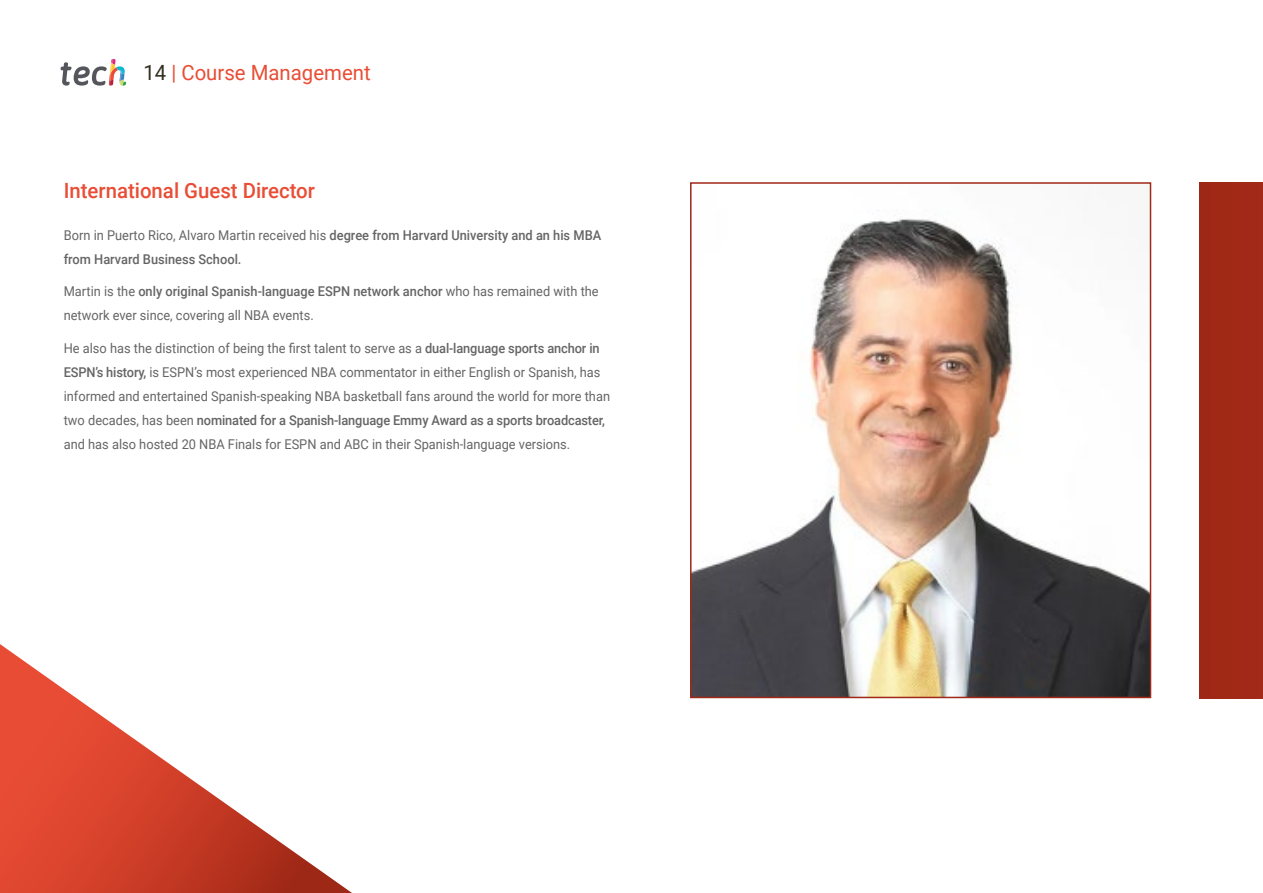
<style>
.page{position:relative;width:1263px;height:893px;background:#fff}
.page>*{position:absolute;margin:0;border:0;box-sizing:border-box;transform-origin:0 0}
.t1{font:500 21px "Roboto";color:#e94d35}
.t2{font:21px "Roboto";color:#e94d35}
.t3{font:13.5px/24px "Roboto";color:#656565;scale:.95 1}
.t4{font:500 13.5px/24px "Roboto";color:#656565;scale:.95 1}
.s1{color:#312e20}
.s2{font-weight:400}
.s3{font-weight:500}
</style>
<div class="page">
<img style="left:693px;top:185px;width:455px;height:510px">
<div style="left:690px;top:182px;width:461px;height:516px;border:2px solid #a02817"></div>
<svg style="left:0;top:644px;width:352px;height:249px"></svg>
<div style="left:1199px;top:182px;width:64px;height:516px;background:#a02916"></div>
<svg style="left:61px;top:59px;width:65px;height:27px"></svg>
<h1 class="t2" style="left:144px;top:57px;width:229px"><span class="s1">14</span> | Course Management</h1>
<h1 class="t1" style="left:64px;top:176px;width:253px">International Guest Director</h1>
<p class="t4" style="left:64px;top:222px;width:567px"><span class="s2">Born in Puerto Rico, Alvaro Martin received his</span> degree from Harvard University and an his MBA from Harvard Business School.</p>
<p class="t3" style="left:64px;top:279px;width:565px">Martin is the <span class="s3">only original Spanish-language ESPN network anchor</span> who has remained with the network ever since, covering all NBA events.</p>
<p class="t3" style="left:64px;top:335px;width:576px">He also has the distinction of being the first talent to serve as a <span class="s3">dual-language sports anchor in ESPN’s history,</span> is ESPN’s most experienced NBA commentator in either English or Spanish, has informed and entertained Spanish-speaking NBA basketball fans around the world for more than two decades, has been <span class="s3">nominated for a Spanish-language Emmy Award as a sports broadcaster, </span>and has also hosted 20 NBA Finals for ESPN and ABC in their Spanish-language versions.</p>
</div>
